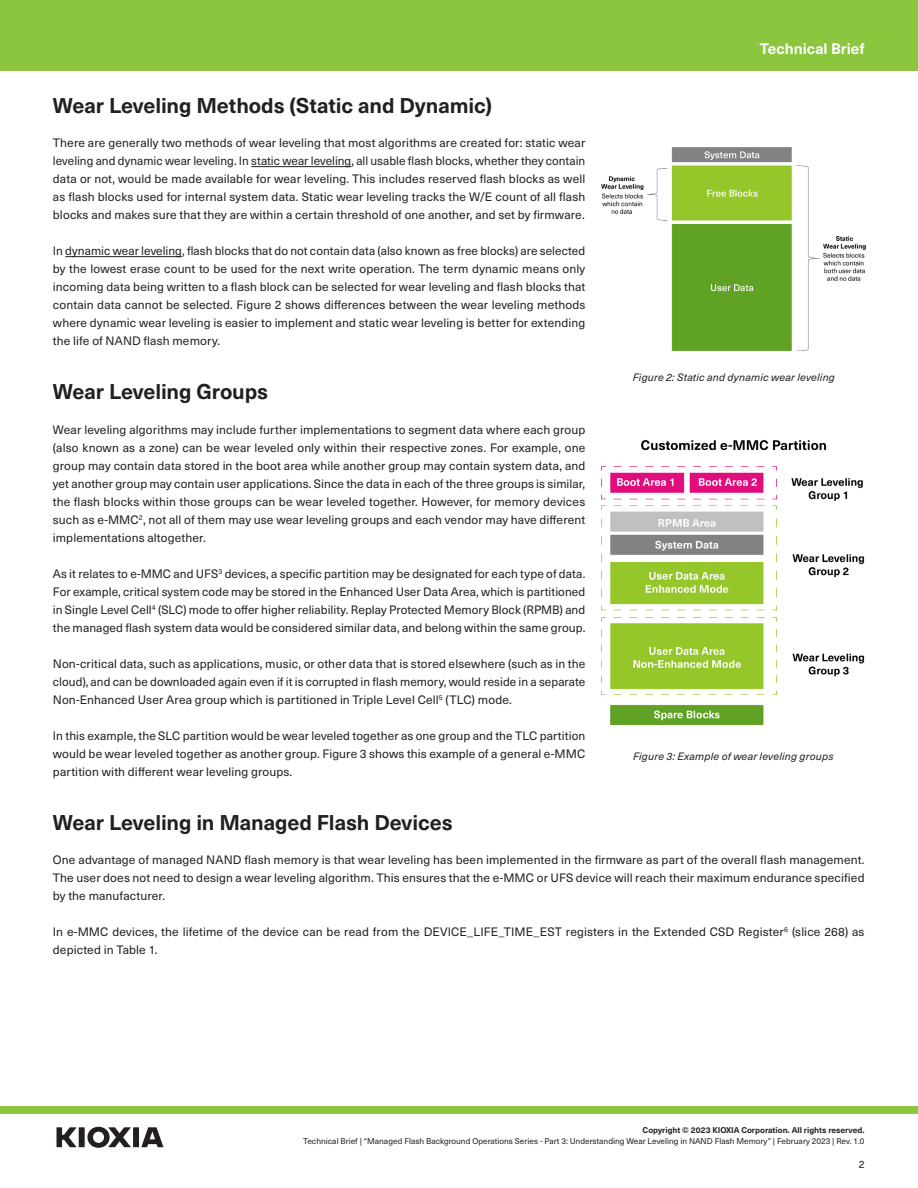
<style>
.page{position:relative;width:918px;height:1188px;background:#fff}
.page>*{position:absolute;margin:0;border:0;box-sizing:border-box;transform-origin:0 0}
.t1{font:700 21px "Neue Haas Unica W1 G";letter-spacing:-.005em;color:#231f20}
.t2{font:700 15px "Neue Haas Unica W1 G";color:#fff}
.t3{font:12px/18px "Neue Haas Unica W1 G";letter-spacing:.01em;color:#231f20;text-align:justify}
.t4{font:italic 10.5px "Neue Haas Unica W1 G";letter-spacing:.015em;color:#231f20}
.t5{font:10.5px "Neue Haas Unica W1 G";color:#231f20}
.t6{font:8.25px "Neue Haas Unica W1 G";color:#231f20}
.t7{font:700 8.25px "Neue Haas Unica W1 G";color:#231f20}
</style>
<div class="page">
<div style="left:0;top:1106px;width:918px;height:8px;background:#8bc63e"></div>
<div style="left:0;top:0;width:918px;height:71px;background:#8bc63e"></div>
<svg style="left:57px;top:1127px;width:106px;height:21px"></svg>
<hr style="left:251px;top:166px;width:100px;height:1px;background:#231f20">
<hr style="left:65px;top:256px;width:117px;height:1px;background:#231f20">
<img style="left:602px;top:147px;width:263px;height:203px">
<img style="left:602px;top:439px;width:263px;height:285px">
<p class="t2" style="left:760px;top:37px;width:106px">Technical Brief</p>
<h1 class="t1" style="left:53px;top:90px;width:441px">Wear Leveling Methods (Static and Dynamic)</h1>
<p class="t3" style="left:53px;top:134px;width:534px">There are generally two methods of wear leveling that most algorithms are created for: static wear leveling and dynamic wear leveling. In static wear leveling, all usable flash blocks, whether they contain data or not, would be made available for wear leveling. This includes reserved flash blocks as well as flash blocks used for internal system data. Static wear leveling tracks the W/E count of all flash blocks and makes sure that they are within a certain threshold of one another, and set by firmware.</p>
<p class="t3" style="left:53px;top:242px;width:534px">In dynamic wear leveling, flash blocks that do not contain data (also known as free blocks) are selected by the lowest erase count to be used for the next write operation. The term dynamic means only incoming data being written to a flash block can be selected for wear leveling and flash blocks that contain data cannot be selected. Figure 2 shows differences between the wear leveling methods where dynamic wear leveling is easier to implement and static wear leveling is better for extending the life of NAND flash memory.</p>
<h1 class="t1" style="left:53px;top:376px;width:217px">Wear Leveling Groups</h1>
<p class="t3" style="left:53px;top:420px;width:534px">Wear leveling algorithms may include further implementations to segment data where each group (also known as a zone) can be wear leveled only within their respective zones. For example, one group may contain data stored in the boot area while another group may contain system data, and yet another group may contain user applications. Since the data in each of the three groups is similar, the flash blocks within those groups can be wear leveled together. However, for memory devices such as e-MMC<sup>2</sup>, not all of them may use wear leveling groups and each vendor may have different implementations altogether.</p>
<p class="t3" style="left:53px;top:564px;width:534px">As it relates to e-MMC and UFS<sup>3</sup> devices, a specific partition may be designated for each type of data.<br>For example, critical system code may be stored in the Enhanced User Data Area, which is partitioned in Single Level Cell<sup>4</sup> (SLC) mode to offer higher reliability. Replay Protected Memory Block (RPMB) and the managed flash system data would be considered similar data, and belong within the same group.</p>
<p class="t3" style="left:53px;top:654px;width:534px">Non-critical data, such as applications, music, or other data that is stored elsewhere (such as in the cloud), and can be downloaded again even if it is corrupted in flash memory, would reside in a separate Non-Enhanced User Area group which is partitioned in Triple Level Cell<sup>5</sup> (TLC) mode.</p>
<p class="t3" style="left:53px;top:726px;width:534px">In this example, the SLC partition would be wear leveled together as one group and the TLC partition would be wear leveled together as another group. Figure 3 shows this example of a general e-MMC partition with different wear leveling groups.</p>
<h1 class="t1" style="left:53px;top:806px;width:401px">Wear Leveling in Managed Flash Devices</h1>
<p class="t3" style="left:53px;top:850px;width:813px">One advantage of managed NAND flash memory is that wear leveling has been implemented in the firmware as part of the overall flash management.<br>The user does not need to design a wear leveling algorithm. This ensures that the e-MMC or UFS device will reach their maximum endurance specified by the manufacturer.</p>
<p class="t3" style="left:53px;top:922px;width:813px">In e-MMC devices, the lifetime of the device can be read from the DEVICE_LIFE_TIME_EST registers in the Extended CSD Register<sup>6</sup> (slice 268) as depicted in Table 1.</p>
<p class="t4" style="left:633px;top:370px;width:204px">Figure 2: Static and dynamic wear leveling</p>
<p class="t4" style="left:633px;top:748px;width:202px">Figure 3: Example of wear leveling groups</p>
<p class="t7" style="left:643px;top:1124px;width:223px">Copyright © 2023 KIOXIA Corporation. All rights reserved.</p>
<p class="t6" style="left:303px;top:1135px;width:563px">Technical Brief | “Managed Flash Background Operations Series - Part 3: Understanding Wear Leveling in NAND Flash Memory” | February 2023 | Rev. 1.0</p>
<p class="t5" style="left:859px;top:1156px;width:7px">2</p>
</div>
